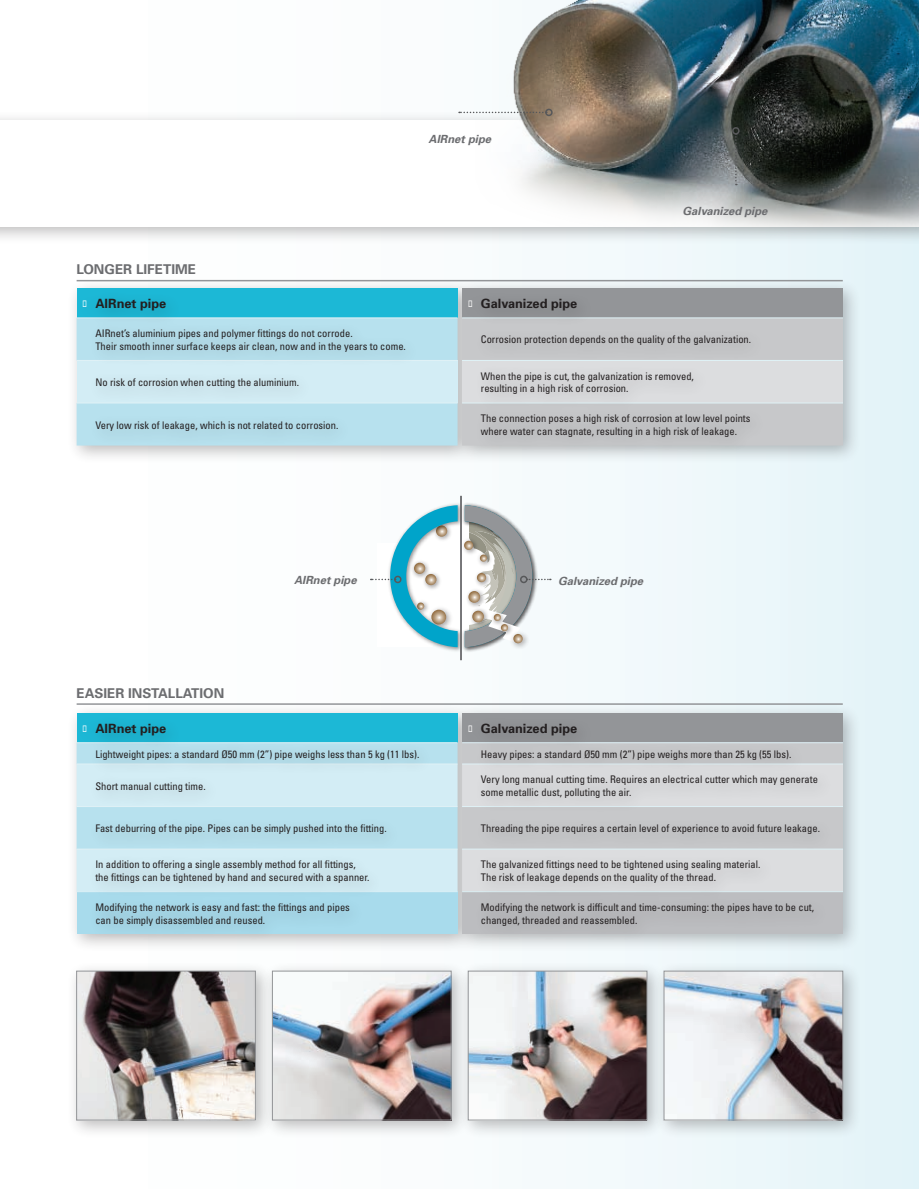
<style>
.page{position:relative;width:919px;height:1189px;background:#fff}
.page>*{position:absolute;margin:0;border:0;box-sizing:border-box;transform-origin:0 0}
.t1{font:700 13.5px "Univers";color:#6c6d70}
.t2{font:700 12.75px "Univers";color:#231f20}
.t3{font:italic 700 11.25px "Univers";color:#6c6d70}
.t4{font:condensed 10.5px/12.6px "Univers";color:#231f20}
</style>
<div class="page">
<div style="left:0;top:0;width:918px;height:1188px;background:linear-gradient(to right,#fff,#e7f5f9)"></div>
<hr style="left:0;top:0;width:1px;height:1188px;background:#fff">
<img style="left:1px;top:701px;width:13px;height:346px">
<div style="left:0;top:109px;width:918px;height:143px;background:#231f20;opacity:.3"></div>
<div style="left:0;top:120px;width:918px;height:106px;background:#fff"></div>
<img style="left:475px;top:0;width:443px;height:269px">
<hr style="left:460px;top:495px;width:1px;height:165px;background:#636366">
<svg style="left:459px;top:112px;width:86px;height:1px"></svg>
<div style="left:545px;top:109px;width:7px;height:7px;border:2px solid #57585a;border-radius:50%"></div>
<div style="left:66px;top:959px;width:216px;height:186px;background:#231f20;opacity:.3"></div>
<img style="left:78px;top:972px;width:176px;height:146px">
<div style="left:76px;top:970px;width:180px;height:150px;border:1px solid #939598"></div>
<div style="left:261px;top:959px;width:216px;height:186px;background:#231f20;opacity:.3"></div>
<img style="left:274px;top:972px;width:175px;height:146px">
<div style="left:272px;top:970px;width:179px;height:150px;border:1px solid #939598"></div>
<div style="left:457px;top:959px;width:216px;height:186px;background:#231f20;opacity:.3"></div>
<img style="left:469px;top:972px;width:176px;height:146px">
<div style="left:467px;top:970px;width:180px;height:150px;border:1px solid #939598"></div>
<div style="left:652px;top:959px;width:216px;height:186px;background:#231f20;opacity:.3"></div>
<img style="left:665px;top:972px;width:175px;height:146px">
<div style="left:663px;top:970px;width:179px;height:150px;border:1px solid #939598"></div>
<svg style="left:734px;top:135px;width:2px;height:50px"></svg>
<div style="left:731px;top:127px;width:8px;height:8px;border:2px solid #57585a;border-radius:50%"></div>
<svg style="left:370px;top:586px;width:180px;height:69px"></svg>
<div style="left:66px;top:702px;width:812px;height:265px;background:#231f20;opacity:.3"></div>
<div style="left:77px;top:712px;width:380px;height:30px;background:#eceeee"></div>
<div style="left:462px;top:712px;width:380px;height:30px;background:#e2e9ec"></div>
<div style="left:66px;top:277px;width:812px;height:298px;background:#231f20;opacity:.3"></div>
<hr style="left:77px;top:703px;width:765px;height:1px;background:#939598">
<hr style="left:77px;top:280px;width:765px;height:1px;background:#939598">
<div style="left:73px;top:713px;width:812px;height:259px;background:#231f20;opacity:.3"></div>
<div style="left:73px;top:288px;width:812px;height:298px;background:#231f20;opacity:.3"></div>
<svg style="left:83px;top:724px;width:3px;height:7px"></svg>
<svg style="left:468px;top:724px;width:4px;height:7px"></svg>
<svg style="left:83px;top:300px;width:3px;height:6px"></svg>
<svg style="left:468px;top:300px;width:4px;height:6px"></svg>
<p class="t1" style="left:77px;top:260px;width:121px">LONGER LIFETIME</p>
<p class="t3" style="left:428px;top:132px;width:64px">AIRnet pipe</p>
<p class="t3" style="left:682px;top:203px;width:86px">Galvanized pipe</p>
<p class="t2" style="left:95px;top:295px;width:72px">AIRnet pipe</p>
<p class="t2" style="left:480px;top:295px;width:98px">Galvanized pipe</p>
<p class="t4" style="left:95px;top:327px;width:312px">AIRnet’s aluminium pipes and polymer fittings do not corrode.<br>Their smooth inner surface keeps air clean, now and in the years to come.</p>
<p class="t4" style="left:480px;top:333px;width:272px">Corrosion protection depends on the quality of the galvanization.</p>
<p class="t4" style="left:95px;top:375px;width:205px">No risk of corrosion when cutting the aluminium.</p>
<p class="t4" style="left:480px;top:369px;width:214px">When the pipe is cut, the galvanization is removed, resulting in a high risk of corrosion.</p>
<p class="t4" style="left:95px;top:418px;width:244px">Very low risk of leakage, which is not related to corrosion.</p>
<p class="t4" style="left:480px;top:412px;width:271px">The connection poses a high risk of corrosion at low level points where water can stagnate, resulting in a high risk of leakage.</p>
<p class="t1" style="left:77px;top:684px;width:149px">EASIER INSTALLATION</p>
<p class="t3" style="left:294px;top:572px;width:64px">AIRnet pipe</p>
<p class="t3" style="left:558px;top:573px;width:86px">Galvanized pipe</p>
<p class="t2" style="left:95px;top:720px;width:72px">AIRnet pipe</p>
<p class="t2" style="left:480px;top:720px;width:98px">Galvanized pipe</p>
<p class="t4" style="left:95px;top:747px;width:325px">Lightweight pipes: a standard Ø50 mm (2”) pipe weighs less than 5 kg (11 lbs).</p>
<p class="t4" style="left:480px;top:747px;width:312px">Heavy pipes: a standard Ø50 mm (2”) pipe weighs more than 25 kg (55 lbs).</p>
<p class="t4" style="left:95px;top:779px;width:112px">Short manual cutting time.</p>
<p class="t4" style="left:480px;top:772px;width:338px">Very long manual cutting time. Requires an electrical cutter which may generate some metallic dust, polluting the air.</p>
<p class="t4" style="left:95px;top:821px;width:293px">Fast deburring of the pipe. Pipes can be simply pushed into the fitting.</p>
<p class="t4" style="left:480px;top:821px;width:340px">Threading the pipe requires a certain level of experience to avoid future leakage.</p>
<p class="t4" style="left:95px;top:857px;width:275px">In addition to offering a single assembly method for all fittings, the fittings can be tightened by hand and secured with a spanner.</p>
<p class="t4" style="left:480px;top:857px;width:281px">The galvanized fittings need to be tightened using sealing material.<br>The risk of leakage depends on the quality of the thread.</p>
<p class="t4" style="left:95px;top:900px;width:256px">Modifying the network is easy and fast: the fittings and pipes can be simply disassembled and reused.</p>
<p class="t4" style="left:480px;top:900px;width:335px">Modifying the network is difficult and time-consuming: the pipes have to be cut, changed, threaded and reassembled.</p>
</div>
